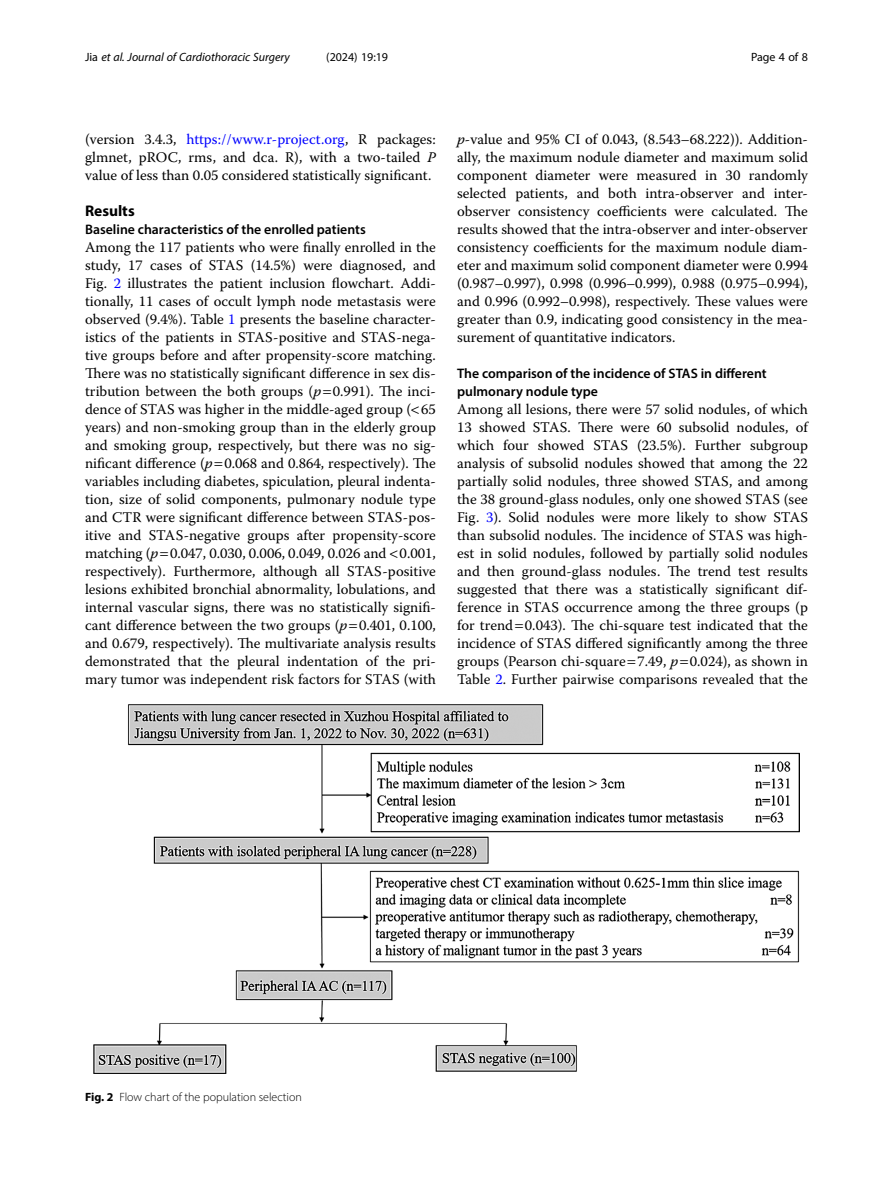
<style>
.page{position:relative;width:893px;height:1191px;background:#fff}
.page>*{position:absolute;margin:0;border:0;box-sizing:border-box;transform-origin:0 0}
.Head_1{font:700 15.45px "Myriad Pro";color:#000}
.Body_Text{font:14.7px/18px "Warnock Pro";color:#000;text-align:justify}
.Head_2{font:600 13.8px/18px "Myriad Pro";color:#000}
.Head_2_After_1{font:600 13.8px "Myriad Pro";color:#000}
.t1{font:italic 12px "Myriad Pro";color:#000}
.Figure_Caption{font:300 12px "Myriad Pro";color:#000}
.t2{font:12px "Myriad Pro";color:#000}
.s1{font-style:normal}
.s2{color:#00f}
.s3{font-style:italic}
.s4{font-weight:700}
</style>
<div class="page">
<img style="left:94px;top:704px;width:705px;height:370px">
<p class="t1" style="left:85px;top:50px;width:206px"><span class="s1">Jia</span> et al. Journal of Cardiothoracic Surgery</p>
<p class="t2" style="left:326px;top:50px;width:63px">(2024) 19:19</p>
<p class="t2" style="left:751px;top:50px;width:58px">Page 4 of 8</p>
<p class="Body_Text" style="left:85px;top:130px;width:352px">(version 3.4.3, <span class="s2">https://www.r-project.org</span>, R packages: glmnet, pROC, rms, and dca. R), with a two-tailed <span class="s3">P </span>value of less than 0.05 considered statistically significant.</p>
<p class="Head_1" style="left:85px;top:201px;width:51px">Results</p>
<p class="Head_2_After_1" style="left:85px;top:221px;width:282px">Baseline characteristics of the enrolled patients</p>
<p class="Body_Text" style="left:85px;top:238px;width:352px">Among the 117 patients who were finally enrolled in the study, 17 cases of STAS (14.5%) were diagnosed, and Fig. <span class="s2">2</span> illustrates the patient inclusion flowchart. Addi&shy;tionally, 11 cases of occult lymph node metastasis were observed (9.4%). Table <span class="s2">1</span> presents the baseline character&shy;istics of the patients in STAS-positive and STAS-nega&shy;tive groups before and after propensity-score matching.<br>There was no statistically significant difference in sex dis&shy;tribution between the both groups (<span class="s3">p</span> 0.991). The inci&shy;dence of STAS was higher in the middle-aged group ( 65 years) and non-smoking group than in the elderly group and smoking group, respectively, but there was no sig&shy;nificant difference (<span class="s3">p</span> 0.068 and 0.864, respectively). The variables including diabetes, spiculation, pleural indenta&shy;tion, size of solid components, pulmonary nodule type and CTR were significant difference between STAS-pos&shy;itive and STAS-negative groups after propensity-score matching (<span class="s3">p</span> 0.047, 0.030, 0.006, 0.049, 0.026 and 0.001, respectively). Furthermore, although all STAS-positive lesions exhibited bronchial abnormality, lobulations, and internal vascular signs, there was no statistically signifi&shy;cant difference between the two groups (<span class="s3">p</span> 0.401, 0.100, and 0.679, respectively). The multivariate analysis results demonstrated that the pleural indentation of the pri&shy;mary tumor was independent risk factors for STAS (with</p>
<p class="Body_Text" style="left:457px;top:130px;width:352px"><span class="s3">p</span>-value and 95% CI of 0.043, (8.543–68.222)). Addition&shy;ally, the maximum nodule diameter and maximum solid component diameter were measured in 30 randomly selected patients, and both intra-observer and inter&shy;observer consistency coefficients were calculated. The results showed that the intra-observer and inter-observer consistency coefficients for the maximum nodule diam&shy;eter and maximum solid component diameter were 0.994 (0.987–0.997), 0.998 (0.996–0.999), 0.988 (0.975–0.994), and 0.996 (0.992–0.998), respectively. These values were greater than 0.9, indicating good consistency in the mea&shy;surement of quantitative indicators.</p>
<p class="Head_2" style="left:457px;top:364px;width:311px">The comparison of the incidence of STAS in different pulmonary nodule type</p>
<p class="Body_Text" style="left:457px;top:400px;width:352px">Among all lesions, there were 57 solid nodules, of which 13 showed STAS. There were 60 subsolid nodules, of which four showed STAS (23.5%). Further subgroup analysis of subsolid nodules showed that among the 22 partially solid nodules, three showed STAS, and among the 38 ground-glass nodules, only one showed STAS (see Fig. <span class="s2">3</span>). Solid nodules were more likely to show STAS than subsolid nodules. The incidence of STAS was high&shy;est in solid nodules, followed by partially solid nodules and then ground-glass nodules. The trend test results suggested that there was a statistically significant dif&shy;ference in STAS occurrence among the three groups (p for trend 0.043). The chi-square test indicated that the incidence of STAS differed significantly among the three groups (Pearson chi-square 7.49, <span class="s3">p</span> 0.024), as shown in Table <span class="s2">2</span>. Further pairwise comparisons revealed that the</p>
<p class="Figure_Caption" style="left:85px;top:1089px;width:218px"><span class="s4">Fig. 2</span> Flow chart of the population selection</p>
</div>
